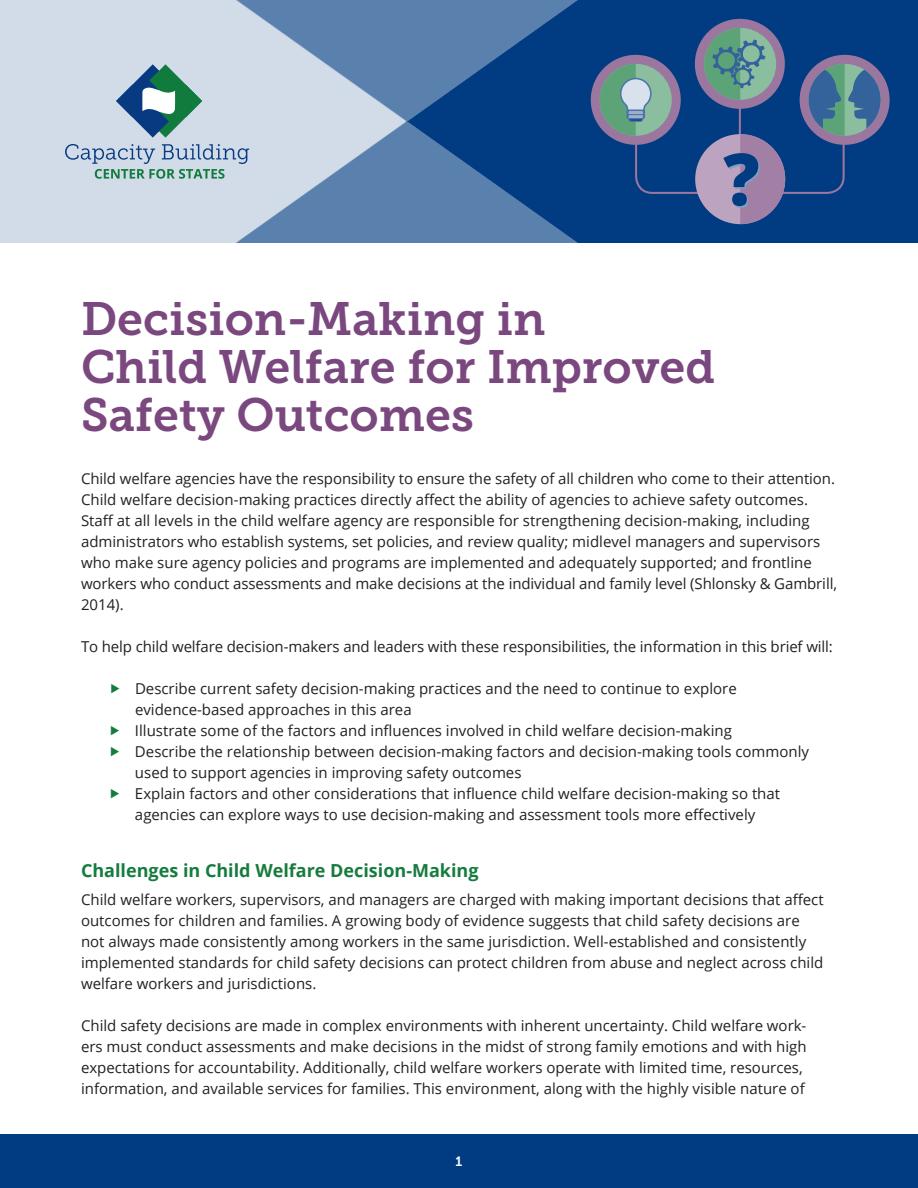
<style>
.page{position:relative;width:918px;height:1188px;background:#fff}
.page>*{position:absolute;margin:0;border:0;box-sizing:border-box;transform-origin:0 0}
.t1{font:46.5px/48px "Museo Slab 700";color:#7a487f}
.t2{font:700 18px "Open Sans";color:#167c3e}
.t3{font:15px/21px "Open Sans";color:#231f20}
.t4{font:13.5px "Museo Slab 700";color:#fff}
</style>
<div class="page">
<div style="left:0;top:1134px;width:918px;height:54px;background:#013b82"></div>
<div style="left:0;top:0;width:918px;height:243px;background:#013b82"></div>
<div style="left:0;top:0;width:65px;height:243px;background:#d1dce8"></div>
<div style="left:591px;top:55px;width:90px;height:90px;background:#9b769f;border-radius:50%"></div>
<div style="left:695px;top:19px;width:90px;height:90px;background:#9b769f;border-radius:50%"></div>
<div style="left:800px;top:55px;width:90px;height:90px;background:#9b769f;border-radius:50%"></div>
<svg style="left:65px;top:0;width:513px;height:243px"></svg>
<svg style="left:600px;top:28px;width:281px;height:196px"></svg>
<h1 class="t1" style="left:81px;top:295px;width:636px">Decision-Making in<br>Child Welfare for Improved<br>Safety Outcomes</h1>
<p class="t3" style="left:81px;top:468px;width:758px">Child welfare agencies have the responsibility to ensure the safety of all children who come to their attention.<br>Child welfare decision-making practices directly affect the ability of agencies to achieve safety outcomes.<br>Staff at all levels in the child welfare agency are responsible for strengthening decision-making, including administrators who establish systems, set policies, and review quality; midlevel managers and supervisors who make sure agency policies and programs are implemented and adequately supported; and frontline workers who conduct assessments and make decisions at the individual and family level (Shlonsky &amp; Gambrill, 2014).</p>
<p class="t3" style="left:81px;top:636px;width:753px">To help child welfare decision-makers and leaders with these responsibilities, the information in this brief will:</p>
<p class="t3" style="left:135px;top:678px;width:603px">Describe current safety decision-making practices and the need to continue to explore evidence-based approaches in this area</p>
<p class="t3" style="left:135px;top:720px;width:598px">Illustrate some of the factors and influences involved in child welfare decision-making</p>
<p class="t3" style="left:135px;top:741px;width:676px">Describe the relationship between decision-making factors and decision-making tools commonly used to support agencies in improving safety outcomes</p>
<p class="t3" style="left:135px;top:783px;width:647px">Explain factors and other considerations that influence child welfare decision-making so that agencies can explore ways to use decision-making and assessment tools more effectively</p>
<h2 class="t2" style="left:81px;top:858px;width:399px">Challenges in Child Welfare Decision-Making</h2>
<p class="t3" style="left:81px;top:888px;width:744px">Child welfare workers, supervisors, and managers are charged with making important decisions that affect outcomes for children and families. A growing body of evidence suggests that child safety decisions are not always made consistently among workers in the same jurisdiction. Well-established and consistently implemented standards for child safety decisions can protect children from abuse and neglect across child welfare workers and jurisdictions.</p>
<p class="t3" style="left:81px;top:1014px;width:727px">Child safety decisions are made in complex environments with inherent uncertainty. Child welfare work&shy;ers must conduct assessments and make decisions in the midst of strong family emotions and with high expectations for accountability. Additionally, child welfare workers operate with limited time, resources, information, and available services for families. This environment, along with the highly visible nature of</p>
<p class="t4" style="left:456px;top:1154px;width:8px">1</p>
</div>
